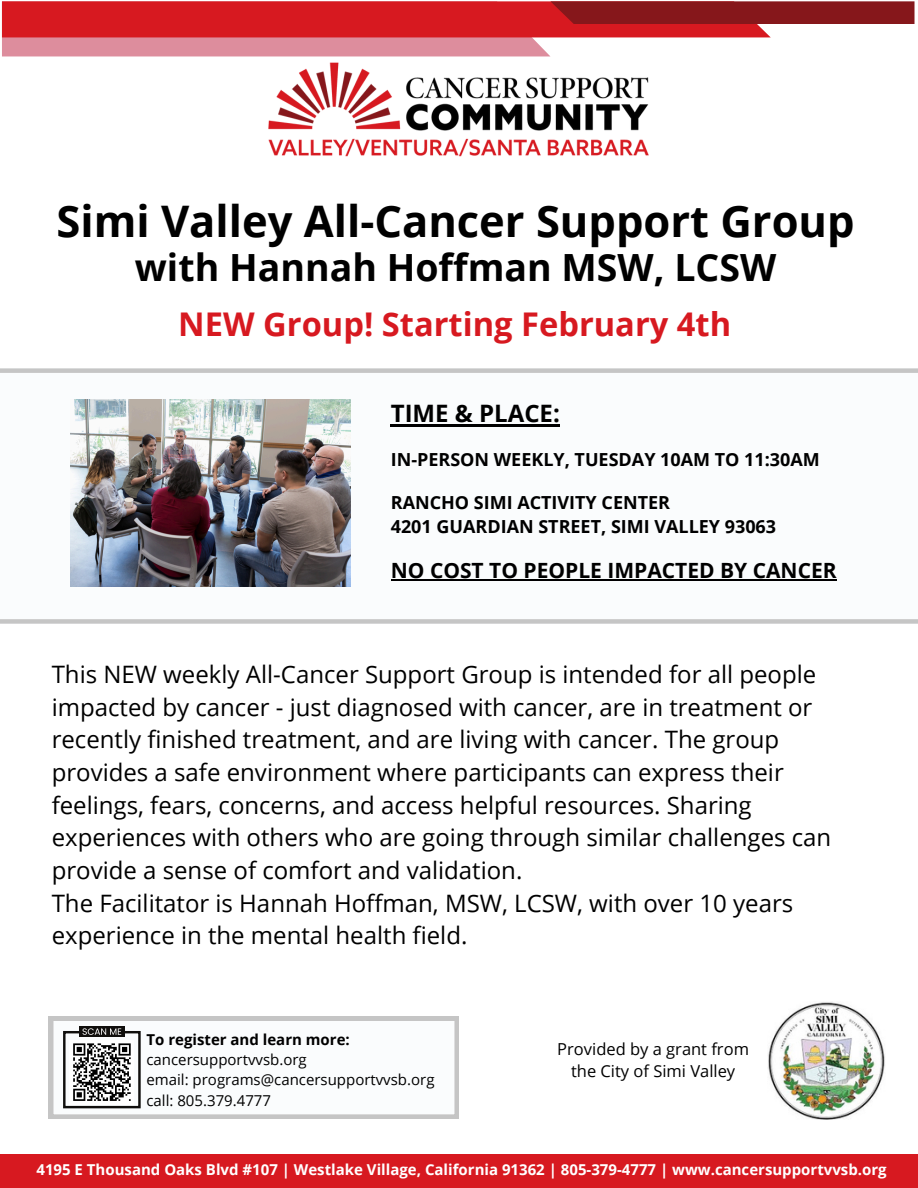
<style>
.page{position:relative;width:918px;height:1188px;background:#fff}
.page>*{position:absolute;margin:0;border:0;box-sizing:border-box;transform-origin:0 0}
.t1{font:700 43.5px "Open Sans";color:#000}
.t2{font:700 37.5px "Open Sans";color:#000}
.t3{font:700 32.7px "Open Sans";color:#d71920}
.t4{font:24px/32.7px "Open Sans";color:#000}
.t5{font:700 24px "Open Sans";color:#000}
.t6{font:700 21px "Open Sans";color:#000}
.t7{font:700 18px "Open Sans";color:#000}
.t8{font:16.5px/22.5px "Open Sans";color:#000;text-align:center}
.t9{font:700 15px "Open Sans";color:#fff}
.t10{font:15px "Open Sans";color:#000}
.t11{font:700 15px "Open Sans";color:#000}
</style>
<div class="page">
<svg style="left:0;top:368px;width:918px;height:256px"></svg>
<svg style="left:2px;top:1px;width:913px;height:55px"></svg>
<img style="left:268px;top:62px;width:381px;height:95px">
<div style="left:0;top:1154px;width:918px;height:34px;background:#d71920"></div>
<svg style="left:49px;top:1017px;width:409px;height:102px"></svg>
<img style="left:71px;top:399px;width:280px;height:187px">
<img style="left:768px;top:1002px;width:117px;height:118px">
<hr style="left:391px;top:424px;width:169px;height:2px;background:#000">
<hr style="left:391px;top:579px;width:446px;height:1px;background:#000">
<p class="t1" style="left:57px;top:191px;width:800px">Simi Valley All-Cancer Support Group</p>
<h6 class="t2" style="left:135px;top:241px;width:643px">with Hannah Hoffman MSW, LCSW</h6>
<p class="t3" style="left:178px;top:301px;width:554px">NEW Group! Starting February 4th</p>
<p class="t5" style="left:391px;top:396px;width:171px">TIME &amp; PLACE:</p>
<p class="t7" style="left:391px;top:447px;width:430px">IN-PERSON WEEKLY, TUESDAY 10AM TO 11:30AM</p>
<h5 class="t7" style="left:391px;top:489px;width:281px">RANCHO SIMI ACTIVITY CENTER</h5>
<p class="t7" style="left:391px;top:514px;width:387px">4201 GUARDIAN STREET, SIMI VALLEY 93063</p>
<p class="t6" style="left:391px;top:556px;width:447px">NO COST TO PEOPLE IMPACTED BY CANCER</p>
<h1 class="t4" style="left:52px;top:658px;width:781px">This NEW weekly All-Cancer Support Group is intended for all people impacted by cancer - just diagnosed with cancer, are in treatment or recently finished treatment, and are living with cancer. The group provides a safe environment where participants can express their feelings, fears, concerns, and access helpful resources. Sharing experiences with others who are going through similar challenges can provide a sense of comfort and validation.<br>The Facilitator is Hannah Hoffman, MSW, LCSW, with over 10 years experience in the mental health field.</h1>
<h3 class="t11" style="left:146px;top:1029px;width:205px">To register and learn more:</h3>
<p class="t10" style="left:146px;top:1049px;width:162px">cancersupportvvsb.org</p>
<h4 class="t10" style="left:146px;top:1069px;width:290px">email: programs@cancersupportvvsb.org</h4>
<p class="t10" style="left:146px;top:1090px;width:126px">call: 805.379.4777</p>
<p class="t8" style="left:557px;top:1037px;width:193px">Provided by a grant from the City of Simi Valley</p>
<h2 class="t9" style="left:36px;top:1159px;width:852px">4195 E Thousand Oaks Blvd #107 | Westlake Village, California 91362 | 805-379-4777 | www.cancersupportvvsb.org</h2>
</div>
